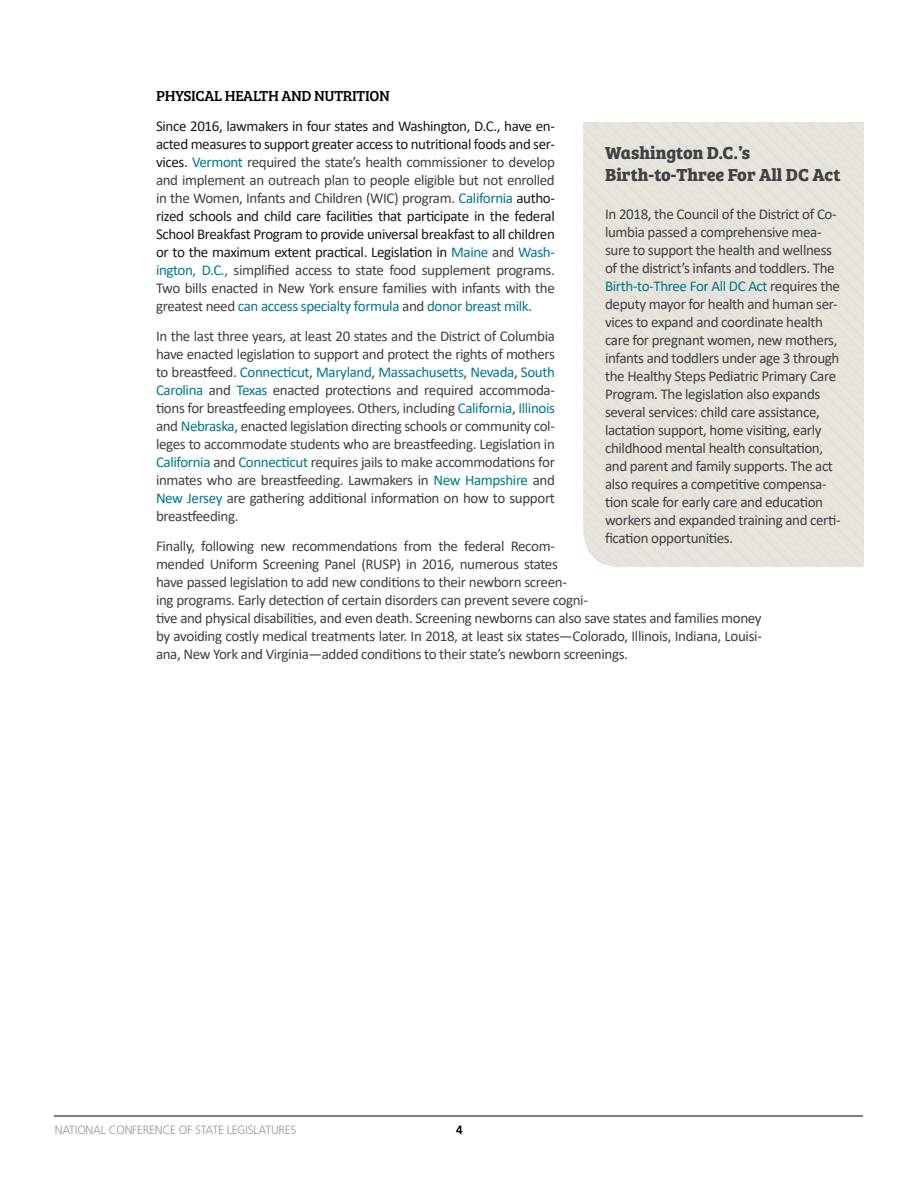
<style>
.page{position:relative;width:918px;height:1188px;background:#fff}
.page>*{position:absolute;margin:0;border:0;box-sizing:border-box;transform-origin:0 0}
.Graph_Hed{font:700 18px/21.6px "Bree Serif";color:#414042}
.body_text{font:15px/18px "Calibri";letter-spacing:-.025em;color:#414042}
.body_text-2{font:15px/18px "Calibri";letter-spacing:-.025em;color:#1a1a1a;text-align:justify}
.Heading_3{font:15px "Bree Serif";letter-spacing:-.02em;color:#000}
.t1{font:300 12px "Frutiger LT Std";letter-spacing:-.02em;color:#939598}
.t2{font:700 12px "Frutiger LT Std";color:#000}
.s1{color:#00788c}
.s2{color:#414042}
</style>
<div class="page">
<hr style="left:54px;top:1116px;width:809px;height:1px;background:#000">
<svg style="left:587px;top:122px;width:14px;height:441px;background:#e6e3dc"></svg>
<svg style="left:601px;top:122px;width:13px;height:445px;background:#e6e2dc"></svg>
<svg style="left:614px;top:122px;width:14px;height:445px;background:#e6e2dc"></svg>
<svg style="left:628px;top:122px;width:13px;height:445px;background:#e6e2dc"></svg>
<svg style="left:641px;top:122px;width:14px;height:445px;background:#e6e2dc"></svg>
<svg style="left:655px;top:122px;width:13px;height:445px;background:#e6e2dc"></svg>
<svg style="left:668px;top:122px;width:14px;height:445px;background:#e6e2dc"></svg>
<svg style="left:682px;top:122px;width:13px;height:445px;background:#e6e2dc"></svg>
<svg style="left:695px;top:122px;width:14px;height:445px;background:#e6e2dc"></svg>
<svg style="left:709px;top:122px;width:13px;height:445px;background:#e6e2dc"></svg>
<svg style="left:722px;top:122px;width:14px;height:445px;background:#e6e2dc"></svg>
<svg style="left:736px;top:122px;width:13px;height:445px;background:#e6e2dc"></svg>
<svg style="left:749px;top:122px;width:14px;height:445px;background:#e6e2dc"></svg>
<svg style="left:763px;top:122px;width:13px;height:445px;background:#e6e2dc"></svg>
<svg style="left:776px;top:122px;width:88px;height:445px;background:#e6e2dc"></svg>
<p class="Heading_3" style="left:156px;top:84px;width:235px">PHYSICAL HEALTH AND NUTRITION</p>
<p class="body_text-2" style="left:156px;top:116px;width:400px">Since 2016, lawmakers in four states and Washington, D.C., have en&shy;acted measures to support greater access to nutritional foods and ser&shy;vices. <span class="s1">Vermont</span> <span class="s2">required the state’s health commissioner to develop and implement an outreach plan to people eligible but not enrolled in the Women, Infants and Children (WIC) program.</span> <span class="s1">California</span> autho&shy;rized schools and child care facilities that participate in the federal School Breakfast Program to provide universal breakfast to all children or to the maximum extent practical. Legislation in <span class="s1">Maine</span> <span class="s2">and</span> <span class="s1">Wash&shy;ington, D.C.,</span> <span class="s2">simplified access to state food supplement programs.<br>Two bills enacted in New York ensure families with infants with the greatest need</span> <span class="s1">can access specialty formula</span> <span class="s2">and</span> <span class="s1">donor breast milk</span><span class="s2">.</span></p>
<p class="body_text" style="left:156px;top:326px;width:400px;text-align:justify">In the last three years, at least 20 states and the District of Columbia have enacted legislation to support and protect the rights of mothers to breastfeed. <span class="s1">Connecticut</span>, <span class="s1">Maryland</span>, <span class="s1">Massachusetts</span>, <span class="s1">Nevada</span>, <span class="s1">South Carolina</span> and <span class="s1">Texas</span> enacted protections and required accommoda&shy;tions for breastfeeding employees. Others, including <span class="s1">California</span>, <span class="s1">Illinois </span>and <span class="s1">Nebraska</span>, enacted legislation directing schools or community col&shy;leges to accommodate students who are breastfeeding. Legislation in <span class="s1">California</span> and <span class="s1">Connecticut</span> requires jails to make accommodations for inmates who are breastfeeding. Lawmakers in <span class="s1">New Hampshire</span> and <span class="s1">New Jersey</span> are gathering additional information on how to support breastfeeding.</p>
<p class="body_text" style="left:156px;top:536px;width:607px">Finally, following new recommendations from the federal Recom-<br>mended Uniform Screening Panel (RUSP) in 2016, numerous states<br>have passed legislation to add new conditions to their newborn screen-<br>ing programs. Early detection of certain disorders can prevent severe cogni-<br>tive and physical disabilities, and even death. Screening newborns can also save states and families money by avoiding costly medical treatments later. In 2018, at least six states—Colorado, Illinois, Indiana, Louisi&shy;ana, New York and Virginia—added conditions to their state’s newborn screenings.</p>
<p class="Graph_Hed" style="left:605px;top:141px;width:237px">Washington D.C.’s<br>Birth-to-Three For All DC Act</p>
<p class="body_text" style="left:605px;top:204px;width:237px">In 2018, the Council of the District of Co&shy;lumbia passed a comprehensive mea&shy;sure to support the health and wellness of the district’s infants and toddlers. The <span class="s1">Birth-to-Three For All DC Act</span> requires the deputy mayor for health and human ser&shy;vices to expand and coordinate health care for pregnant women, new mothers, infants and toddlers under age 3 through the Healthy Steps Pediatric Primary Care Program. The legislation also expands several services: child care assistance, lactation support, home visiting, early childhood mental health consultation, and parent and family supports. The act also requires a competitive compensa&shy;tion scale for early care and education workers and expanded training and certi&shy;fication opportunities.</p>
<p class="t1" style="left:55px;top:1123px;width:243px">NATIONAL CONFERENCE OF STATE LEGISLATURES</p>
<p class="t2" style="left:456px;top:1123px;width:8px">4</p>
</div>
